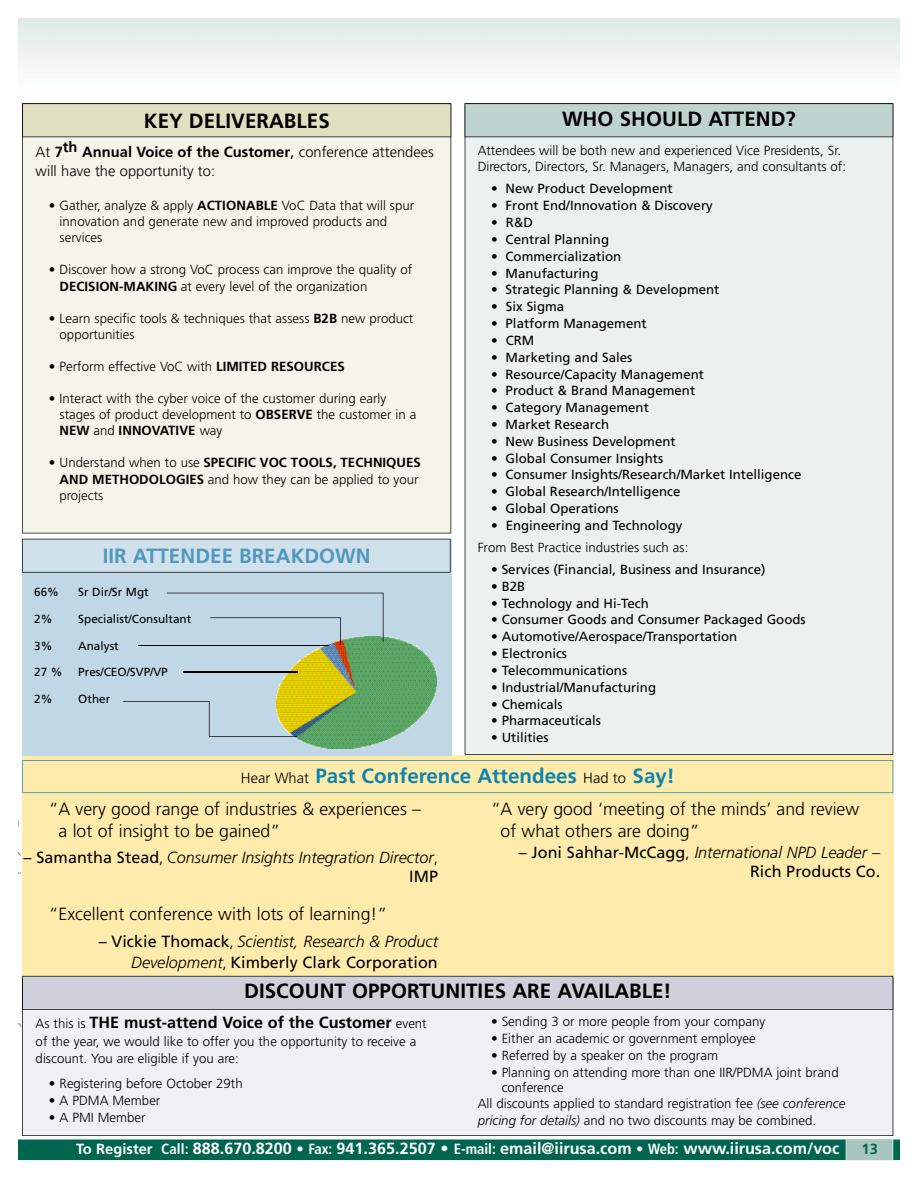
<style>
.page{position:relative;width:918px;height:1188px;background:#fff}
.page>*{position:absolute;margin:0;border:0;box-sizing:border-box;transform-origin:0 0}
.t1{font:700 20.55px "Frutiger";color:#000}
.t2{font:700 20.55px "Frutiger";color:#0f83ae}
.t3{font:700 20.55px "Frutiger";color:#5198bf}
.t4{font:300 17.7px/22.2px "Frutiger";color:#000}
.t5{font:16.2px/21.1px "Frutiger";color:#000;text-align:right}
.t6{font:700 16.2px "Frutiger";color:#fff}
.t7{font:italic 300 16.2px/19px "Frutiger";color:#000;text-align:right}
.t8{font:700 16.2px "Frutiger";color:#000}
.t9{font:300 14.7px/19.4px "Frutiger";color:#000}
.t10{font:700 14.7px "Frutiger";color:#00654e}
.t11{font:300 13.2px/16px "Frutiger";color:#000}
.t12{font:13.2px "Frutiger";color:#000}
.t13{font:11.7px "Frutiger";color:#000}
.s1{font-weight:700}
.s2{font-weight:400}
.s3{font-weight:300}
.s4{font-weight:300;font-size:14.7px;color:#000}
.s5{font-weight:400;font-style:normal}
.s6{font-style:normal;font-stretch:condensed}
.s7{font-weight:300;font-stretch:condensed}
.s8{font-weight:300;font-style:italic}
.s9{font-weight:300;font-size:13.2px}
.s10{font-style:italic}
.s11{font-size:14.7px}
.s12{font-stretch:condensed;font-size:14.7px}
</style>
<div class="page">
<div style="left:22px;top:755px;width:871px;height:227px;background:#ffecac"></div>
<div style="left:22px;top:539px;width:429px;height:217px;background:#c0d7e5"></div>
<div style="left:22px;top:1088px;width:871px;height:48px;background:#eff0f3"></div>
<div style="left:22px;top:137px;width:429px;height:396px;background:#f5f4ea"></div>
<div style="left:465px;top:137px;width:428px;height:618px;background:#eaf1ef"></div>
<svg style="left:22px;top:103px;width:429px;height:34px;background:#d5d4b6"></svg>
<svg style="left:18px;top:1138px;width:882px;height:23px;background:#237966"></svg>
<svg style="left:18px;top:821px;width:875px;height:267px"></svg>
<svg style="left:465px;top:103px;width:428px;height:34px;background:#b6cac6"></svg>
<svg style="left:22px;top:539px;width:429px;height:34px"></svg>
<img style="left:277px;top:636px;width:159px;height:112px">
<hr style="left:138px;top:645px;width:191px;height:1px;background:#000">
<hr style="left:183px;top:671px;width:114px;height:1px;background:#000">
<svg style="left:167px;top:593px;width:217px;height:52px"></svg>
<svg style="left:123px;top:701px;width:174px;height:36px"></svg>
<svg style="left:22px;top:760px;width:871px;height:33px"></svg>
<h1 class="t1" style="left:144px;top:112px;width:187px">KEY DELIVERABLES</h1>
<p class="t9" style="left:36px;top:143px;width:400px">At <span class="s1">7</span><sup>th</sup> <span class="s1">Annual Voice of the Customer</span><span class="s2">,</span> conference attendees will have the opportunity to:</p>
<p class="t11" style="left:60px;top:199px;width:356px;text-indent:-11px">• Gather, analyze &amp; apply <span class="s1">ACTIONABLE</span> VoC Data that will spur innovation and generate new and improved products and services</p>
<p class="t11" style="left:60px;top:263px;width:354px;text-indent:-11px">• Discover how a strong VoC process can improve the quality of<br><span class="s1">DECISION-MAKING</span> at every level of the organization</p>
<p class="t11" style="left:60px;top:311px;width:355px;text-indent:-11px">• Learn specific tools &amp; techniques that assess <span class="s1">B2B</span> new product opportunities</p>
<p class="t11" style="left:49px;top:359px;width:298px">• Perform effective VoC with <span class="s1">LIMITED RESOURCES</span></p>
<p class="t11" style="left:60px;top:391px;width:358px;text-indent:-11px">• Interact with the cyber voice of the customer during early stages of product development to <span class="s1">OBSERVE</span> the customer in a<br><span class="s1">NEW</span> and <span class="s1">INNOVATIVE</span> way</p>
<p class="t11" style="left:60px;top:456px;width:363px;text-indent:-11px">• Understand when to use <span class="s1">SPECIFIC VOC TOOLS, TECHNIQUES<br>AND METHODOLOGIES</span> and how they can be applied to your projects</p>
<h1 class="t3" style="left:103px;top:547px;width:270px">IIR ATTENDEE BREAKDOWN</h1>
<p class="t13" style="left:34px;top:587px;width:26px">66%</p>
<p class="t13" style="left:78px;top:587px;width:72px">Sr Dir/Sr Mgt</p>
<p class="t13" style="left:34px;top:614px;width:20px">2%</p>
<p class="t13" style="left:78px;top:614px;width:114px">Specialist/Consultant</p>
<p class="t13" style="left:34px;top:641px;width:20px">3%</p>
<p class="t13" style="left:78px;top:641px;width:42px">Analyst</p>
<p class="t13" style="left:34px;top:668px;width:30px">27 %</p>
<p class="t13" style="left:78px;top:668px;width:91px">Pres/CEO/SVP/VP</p>
<p class="t13" style="left:34px;top:694px;width:20px">2%</p>
<p class="t13" style="left:78px;top:694px;width:34px">Other</p>
<h1 class="t1" style="left:562px;top:111px;width:235px">WHO SHOULD ATTEND?</h1>
<p class="t11" style="left:478px;top:143px;width:370px;line-height:16.6px">Attendees will be both new and experienced Vice Presidents, Sr.<br>Directors, Directors, Sr. Managers, Managers, and consultants of:</p>
<p class="t12" style="left:491px;top:183px;width:183px">• New Product Development</p>
<p class="t12" style="left:491px;top:200px;width:223px">• Front End/Innovation &amp; Discovery</p>
<p class="t12" style="left:491px;top:217px;width:43px">• R&amp;D</p>
<p class="t12" style="left:491px;top:234px;width:120px">• Central Planning</p>
<p class="t12" style="left:491px;top:251px;width:132px">• Commercialization</p>
<p class="t12" style="left:491px;top:268px;width:109px">• Manufacturing</p>
<p class="t12" style="left:491px;top:284px;width:230px">• Strategic Planning &amp; Development</p>
<p class="t12" style="left:491px;top:301px;width:75px">• Six Sigma</p>
<p class="t12" style="left:491px;top:318px;width:157px">• Platform Management</p>
<p class="t12" style="left:491px;top:335px;width:45px">• CRM</p>
<p class="t12" style="left:491px;top:352px;width:143px">• Marketing and Sales</p>
<p class="t12" style="left:491px;top:369px;width:214px">• Resource/Capacity Management</p>
<p class="t12" style="left:491px;top:385px;width:206px">• Product &amp; Brand Management</p>
<p class="t12" style="left:491px;top:402px;width:159px">• Category Management</p>
<p class="t12" style="left:491px;top:419px;width:120px">• Market Research</p>
<p class="t12" style="left:491px;top:436px;width:186px">• New Business Development</p>
<p class="t12" style="left:491px;top:453px;width:174px">• Global Consumer Insights</p>
<p class="t12" style="left:491px;top:470px;width:312px">• Consumer Insights/Research/Market Intelligence</p>
<p class="t12" style="left:491px;top:486px;width:191px">• Global Research/Intelligence</p>
<p class="t12" style="left:491px;top:503px;width:129px">• Global Operations</p>
<p class="t12" style="left:491px;top:520px;width:193px">• Engineering and Technology</p>
<p class="t11" style="left:478px;top:540px;width:212px">From Best Practice industries such as:</p>
<p class="t12" style="left:491px;top:564px;width:276px"><span class="s3">•</span> Services (Financial, Business and Insurance)</p>
<p class="t12" style="left:491px;top:581px;width:36px"><span class="s3">•</span> B2B</p>
<p class="t12" style="left:491px;top:598px;width:159px"><span class="s3">•</span> Technology and Hi-Tech</p>
<p class="t12" style="left:491px;top:615px;width:316px"><span class="s3">•</span> Consumer Goods and Consumer Packaged Goods</p>
<p class="t12" style="left:491px;top:631px;width:248px"><span class="s3">•</span> Automotive/Aerospace/Transportation</p>
<p class="t12" style="left:491px;top:648px;width:78px"><span class="s3">•</span> Electronics</p>
<p class="t12" style="left:491px;top:665px;width:138px"><span class="s3">•</span> Telecommunications</p>
<p class="t12" style="left:491px;top:682px;width:166px"><span class="s3">•</span> Industrial/Manufacturing</p>
<p class="t12" style="left:491px;top:699px;width:73px"><span class="s3">•</span> Chemicals</p>
<p class="t12" style="left:491px;top:715px;width:111px"><span class="s3">•</span> Pharmaceuticals</p>
<p class="t12" style="left:491px;top:732px;width:59px"><span class="s3">•</span> Utilities</p>
<h1 class="t2" style="left:241px;top:767px;width:435px"><span class="s4">Hear What</span> Past Conference Attendees <span class="s4">Had to</span> Say!</h1>
<h2 class="t4" style="left:59px;top:799px;width:364px;text-indent:-10px">“A very good range of industries &amp; experiences – a lot of insight to be gained”</h2>
<p class="t7" style="left:24px;top:849px;width:416px"><span class="s5">– Samantha Stead</span><span class="s6">,</span> Consumer Insights Integration Director<span class="s6">,<br></span><span class="s5">IMP</span></p>
<h2 class="t4" style="left:49px;top:904px;width:340px">“Excellent conference with lots of learning!”</h2>
<p class="t5" style="left:99px;top:932px;width:341px">– Vickie Thomack<span class="s7">,</span> <span class="s8">Scientist, Research &amp; Product<br>Development</span><span class="s7">,</span> Kimberly Clark Corporation</p>
<h2 class="t4" style="left:501px;top:799px;width:360px;text-indent:-10px">“A very good ‘meeting of the minds’ and review of what others are doing”</h2>
<p class="t5" style="left:519px;top:844px;width:363px;line-height:19px">– Joni Sahhar-McCagg<span class="s3">,</span> <span class="s8">International NPD Leader</span> <span class="s3">–<br></span>Rich Products Co.</p>
<h1 class="t1" style="left:244px;top:983px;width:429px">DISCOUNT OPPORTUNITIES ARE AVAILABLE!</h1>
<p class="t8" style="left:36px;top:1016px;width:393px"><span class="s9">As this is</span> THE must-attend Voice of the Customer <span class="s9">event</span></p>
<p class="t11" style="left:36px;top:1034px;width:382px;line-height:17px">of the year, we would like to offer you the opportunity to receive a discount. You are eligible if you are:</p>
<p class="t11" style="left:49px;top:1077px;width:196px">• Registering before October 29th</p>
<p class="t11" style="left:49px;top:1094px;width:113px">• A PDMA Member</p>
<p class="t11" style="left:49px;top:1110px;width:98px">• A PMI Member</p>
<p class="t11" style="left:491px;top:1015px;width:276px">• Sending 3 or more people from your company</p>
<p class="t11" style="left:491px;top:1032px;width:266px">• Either an academic or government employee</p>
<p class="t11" style="left:491px;top:1048px;width:228px">• Referred by a speaker on the program</p>
<p class="t11" style="left:502px;top:1066px;width:339px;line-height:14.9px;text-indent:-11px">• Planning on attending more than one IIR/PDMA joint brand conference</p>
<p class="t11" style="left:478px;top:1096px;width:369px;line-height:17px">All discounts applied to standard registration fee <span class="s10">(see conference pricing for details)</span> and no two discounts may be combined.</p>
<p class="t6" style="left:76px;top:1142px;width:765px"><span class="s11">To Register</span> <span class="s12">Call:</span> 888.670.8200 <span class="s11">•</span> <span class="s12">Fax:</span> 941.365.2507 • <span class="s12">E-mail:</span> email@iirusa.com <span class="s11">•</span> <span class="s12">Web:</span> www.iirusa.com/voc</p>
<p class="t10" style="left:862px;top:1143px;width:18px">13</p>
</div>
